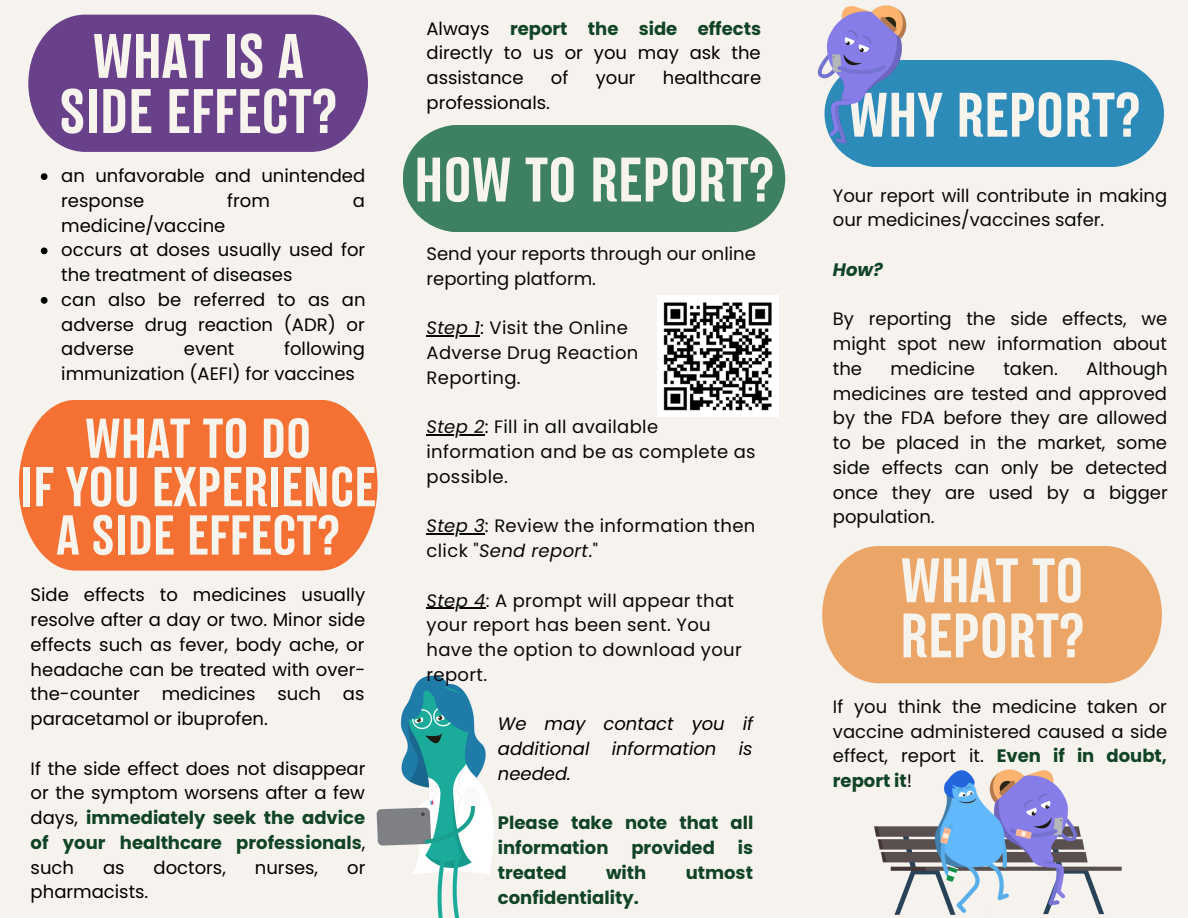
<style>
.page{position:relative;width:1188px;height:918px;background:#f6f3ee}
.page>*{position:absolute;margin:0;border:0;box-sizing:border-box;transform-origin:0 0}
.t1{font:700 58.8px/56.2px "TT Backwards Sans";color:#f7f3ed;text-align:center}
.t2{font:700 57px/55.2px "TT Backwards Sans";color:#f7f3ed}
.t3{font:700 51px/48.3px "TT Backwards Sans";color:#f7f3ed;text-align:center}
.t4{font:18px/24.8px "Poppins";color:#000}
.t5{font:18px/24.8px "Poppins";color:#080808;text-align:justify}
.t6{font:18px/24.8px "Poppins";letter-spacing:.02em;color:#080808}
.t7{font:700 18px/24.8px "Poppins";color:#104425}
.t8{font:italic 18px/24.8px "Poppins";color:#000;text-align:justify}
.t9{font:italic 700 18px "Poppins";color:#104425}
.s1{font-weight:700;color:#104425}
.s2{font-style:italic}
</style>
<div class="page">
<div style="left:854px;top:60px;width:310px;height:106px;background:#2d8bba"></div>
<img style="left:817px;top:5px;width:103px;height:156px">
<img style="left:874px;top:769px;width:248px;height:146px">
<svg style="left:822px;top:546px;width:340px;height:137px;background:#eaaa70"></svg>
<svg style="left:28px;top:15px;width:340px;height:137px;background:#734d92"></svg>
<svg style="left:41px;top:173px;width:7px;height:7px"></svg>
<svg style="left:41px;top:247px;width:7px;height:7px"></svg>
<svg style="left:41px;top:297px;width:7px;height:7px"></svg>
<img style="left:658px;top:296px;width:120px;height:120px">
<img style="left:376px;top:675px;width:117px;height:243px">
<hr style="left:427px;top:336px;width:53px;height:1px;background:#080808">
<hr style="left:427px;top:435px;width:58px;height:1px;background:#080808">
<hr style="left:427px;top:534px;width:58px;height:1px;background:#080808">
<hr style="left:427px;top:608px;width:59px;height:1px;background:#080808">
<div style="left:19px;top:400px;width:358px;height:170px;background:#f47133"></div>
<div style="left:403px;top:125px;width:382px;height:106px;background:#3d8161"></div>
<h1 class="t1" style="left:57px;top:27px;width:288px">WHAT IS A<br>SIDE EFFECT?</h1>
<h2 class="t2" style="left:59px;top:35px;width:279px;text-align:center">WHAT IS A<br>SIDE EFFECT?</h2>
<p class="t4" style="left:61px;top:164px;width:305px">an unfavorable and unintended response</p>
<p class="t4" style="left:227px;top:188px;width:44px">from</p>
<p class="t4" style="left:353px;top:188px;width:14px">a</p>
<p class="t4" style="left:61px;top:213px;width:306px">medicine/vaccine<br>occurs at doses usually used for the treatment of diseases<br>can also be referred to as an adverse drug reaction (ADR) or adverse</p>
<p class="t4" style="left:61px;top:337px;width:305px;text-indent:223px">following immunization (AEFI) for vaccines</p>
<p class="t4" style="left:184px;top:337px;width:52px">event</p>
<h1 class="t1" style="left:37px;top:412px;width:329px">WHAT IS A SIDE<br>EFFECT?</h1>
<h3 class="t3" style="left:20px;top:420px;width:357px">WHAT TO DO<br>IF YOU EXPERIENCE<br>A SIDE EFFECT?</h3>
<p class="t4" style="left:31px;top:583px;width:336px;text-align:justify">Side effects to medicines usually resolve after a day or two. Minor side effects such as fever, body ache, or headache can be treated with over&shy;the-counter medicines such as paracetamol or ibuprofen.</p>
<p class="t4" style="left:31px;top:756px;width:336px;text-align:justify">If the side effect does not disappear or the symptom worsens after a few days, <span class="s1">immediately seek the advice of your healthcare professionals</span>, such</p>
<p class="t4" style="left:103px;top:855px;width:23px">as</p>
<p class="t4" style="left:154px;top:855px;width:74px">doctors,</p>
<p class="t4" style="left:255px;top:855px;width:65px">nurses,</p>
<p class="t4" style="left:347px;top:855px;width:20px">or</p>
<p class="t4" style="left:31px;top:880px;width:119px">pharmacists.</p>
<p class="t4" style="left:427px;top:16px;width:336px;text-align:justify">Always <span class="s1">report the side effects </span>directly to us or you may ask the assistance</p>
<p class="t4" style="left:551px;top:65px;width:19px">of</p>
<p class="t4" style="left:596px;top:65px;width:41px">your</p>
<p class="t4" style="left:663px;top:65px;width:100px">healthcare</p>
<p class="t4" style="left:427px;top:90px;width:125px">professionals.</p>
<h2 class="t2" style="left:414px;top:158px;width:361px">HOW TO REPORT?</h2>
<p class="t5" style="left:427px;top:242px;width:331px">Send your reports through our online reporting platform.</p>
<p class="t6" style="left:427px;top:316px;width:213px"><span class="s2">Step 1</span>: Visit the Online<br>Adverse Drug Reaction<br>Reporting.</p>
<p class="t6" style="left:427px;top:415px;width:331px"><span class="s2">Step 2</span>: Fill in all available information and be as complete as possible.</p>
<p class="t6" style="left:427px;top:514px;width:330px"><span class="s2">Step 3</span>: Review the information then click "<span class="s2">Send report</span>."</p>
<p class="t6" style="left:427px;top:588px;width:317px"><span class="s2">Step 4</span>: A prompt will appear that your report has been sent. You have the option to download your report.</p>
<p class="t8" style="left:498px;top:712px;width:257px">We may contact you if additional information is needed.</p>
<p class="t7" style="left:498px;top:811px;width:257px">Please take note that all information</p>
<p class="t7" style="left:631px;top:836px;width:85px">provided</p>
<p class="t7" style="left:738px;top:836px;width:17px">is</p>
<p class="t7" style="left:498px;top:860px;width:70px">treated</p>
<p class="t7" style="left:606px;top:860px;width:42px">with</p>
<p class="t7" style="left:686px;top:860px;width:69px">utmost</p>
<p class="t7" style="left:498px;top:885px;width:142px">confidentiality.</p>
<h2 class="t2" style="left:848px;top:93px;width:293px">WHY REPORT?</h2>
<p class="t5" style="left:833px;top:183px;width:336px">Your report will contribute in making our medicines/vaccines safer.</p>
<p class="t9" style="left:833px;top:257px;width:51px">How?</p>
<p class="t5" style="left:833px;top:307px;width:336px">By reporting the side effects, we might spot new information about the</p>
<p class="t5" style="left:891px;top:356px;width:86px">medicine</p>
<p class="t5" style="left:1003px;top:356px;width:56px">taken.</p>
<p class="t5" style="left:833px;top:356px;width:336px;text-indent:253px">Although medicines are tested and approved by the FDA before they are allowed to be placed in the market, some side effects can only be detected once they are used by a bigger population.</p>
<h2 class="t2" style="left:900px;top:559px;width:186px">WHAT TO<br>REPORT?</h2>
<h1 class="t1" style="left:851px;top:565px;width:288px">WHAT IS A<br>SIDE EFFECT?</h1>
<p class="t5" style="left:833px;top:694px;width:336px">If you think the medicine taken or vaccine administered caused a side effect, report it. <span class="s1">Even if in doubt, report it</span>!</p>
</div>
